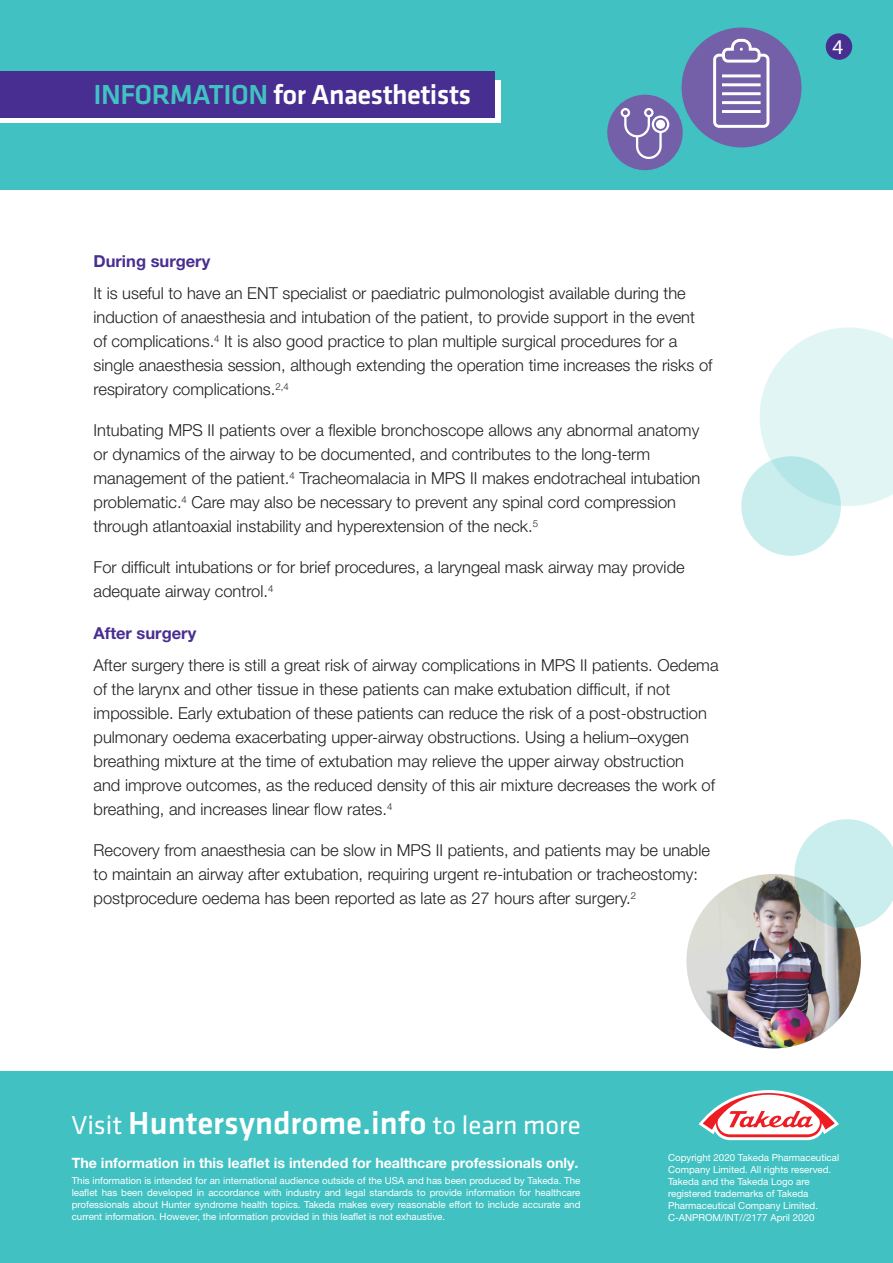
<style>
.page{position:relative;width:893px;height:1263px;background:#fff}
.page>*{position:absolute;margin:0;border:0;box-sizing:border-box;transform-origin:0 0}
.t1{font:500 33px "Klavika";color:#fff}
.t2{font:500 28.5px "Klavika";letter-spacing:-.02em;color:#fff}
.t3{font:21px "Myriad Pro";color:#fff}
.Body_Copy{font:300 16.5px/24px "Helvetica Neue LT Pro";color:#231f20}
.Pullouts_bold{font:700 16.5px "Helvetica Neue LT Pro";color:#482e91}
.t4{font:700 14.25px "Helvetica Neue LT Pro";color:#fff}
.t5{font:9.75px/12px "Helvetica Neue LT Pro";color:#fff;text-align:justify}
.s1{color:#41c1c2}
.s2{font-weight:400;font-size:27px}
</style>
<div class="page">
<div style="left:0;top:1071px;width:893px;height:192px;background:#41c1c2"></div>
<div style="left:0;top:0;width:893px;height:190px;background:#41c1c2"></div>
<div style="left:826px;top:33px;width:26px;height:27px;background:#482e91;border-radius:50%"></div>
<div style="left:741px;top:456px;width:100px;height:100px;background:#caedee;border-radius:50%"></div>
<img style="left:686px;top:874px;width:175px;height:174px;border-radius:87px">
<svg style="left:759px;top:327px;width:134px;height:179px"></svg>
<svg style="left:0;top:80px;width:501px;height:43px;background:#e1dced"></svg>
<div style="left:0;top:71px;width:494px;height:46px;background:#482e91"></div>
<div style="left:682px;top:28px;width:119px;height:119px;background:#7460a8;border-radius:50%"></div>
<div style="left:607px;top:95px;width:76px;height:75px;background:#7460a8;border-radius:50%"></div>
<svg style="left:621px;top:108px;width:48px;height:51px"></svg>
<div style="left:656px;top:120px;width:9px;height:9px;background:#fff;border-radius:50%"></div>
<svg style="left:713px;top:39px;width:56px;height:89px"></svg>
<svg style="left:794px;top:819px;width:99px;height:110px;background:#c8e4e3"></svg>
<svg style="left:699px;top:1090px;width:140px;height:50px"></svg>
<p class="t2" style="left:94px;top:79px;width:379px"><span class="s1">INFORMATION</span> for Anaesthetists</p>
<p class="Pullouts_bold" style="left:94px;top:251px;width:118px">During surgery</p>
<p class="Body_Copy" style="left:94px;top:281px;width:620px">It is useful to have an ENT specialist or paediatric pulmonologist available during the induction of anaesthesia and intubation of the patient, to provide support in the event of complications.<sup>4</sup> It is also good practice to plan multiple surgical procedures for a single anaesthesia session, although extending the operation time increases the risks of respiratory complications.<sup>2,4</sup></p>
<p class="Body_Copy" style="left:94px;top:418px;width:608px">Intubating MPS II patients over a flexible bronchoscope allows any abnormal anatomy or dynamics of the airway to be documented, and contributes to the long-term management of the patient.<sup>4</sup> Tracheomalacia in MPS II makes endotracheal intubation problematic.<sup>4</sup> Care may also be necessary to prevent any spinal cord compression through atlantoaxial instability and hyperextension of the neck.<sup>5</sup></p>
<p class="Body_Copy" style="left:94px;top:555px;width:593px">For difficult intubations or for brief procedures, a laryngeal mask airway may provide adequate airway control.<sup>4</sup></p>
<p class="Pullouts_bold" style="left:94px;top:622px;width:104px">After surgery</p>
<p class="Body_Copy" style="left:94px;top:653px;width:627px">After surgery there is still a great risk of airway complications in MPS II patients. Oedema of the larynx and other tissue in these patients can make extubation difficult, if not impossible. Early extubation of these patients can reduce the risk of a post-obstruction pulmonary oedema exacerbating upper-airway obstructions. Using a helium–oxygen breathing mixture at the time of extubation may relieve the upper airway obstruction<br>and improve outcomes, as the reduced density of this air mixture decreases the work of breathing, and increases linear flow rates.<sup>4</sup></p>
<p class="Body_Copy" style="left:94px;top:838px;width:618px">Recovery from anaesthesia can be slow in MPS II patients, and patients may be unable to maintain an airway after extubation, requiring urgent re-intubation or tracheostomy: postprocedure oedema has been reported as late as 27 hours after surgery.<sup>2</sup></p>
<p class="t1" style="left:71px;top:1105px;width:511px"><span class="s2">Visit</span> Huntersyndrome.info <span class="s2">to learn more</span></p>
<p class="t3" style="left:832px;top:34px;width:12px">4</p>
<p class="t4" style="left:72px;top:1154px;width:508px">The information in this leaflet is intended for healthcare professionals only.</p>
<p class="t5" style="left:72px;top:1175px;width:510px">This information is intended for an international audience outside of the USA and has been produced by Takeda. The leaflet has been developed in accordance with industry and legal standards to provide information for healthcare professionals about Hunter syndrome health topics. Takeda makes every reasonable effort to include accurate and current information. However, the information provided in this leaflet is not exhaustive.</p>
<p class="t5" style="left:668px;top:1151px;width:173px;text-align:left">Copyright 2020 Takeda Pharmaceutical Company Limited. All rights reserved.<br>Takeda and the Takeda Logo are registered trademarks of Takeda Pharmaceutical Company Limited.<br>C-ANPROM/INT//2177 April 2020</p>
</div>
